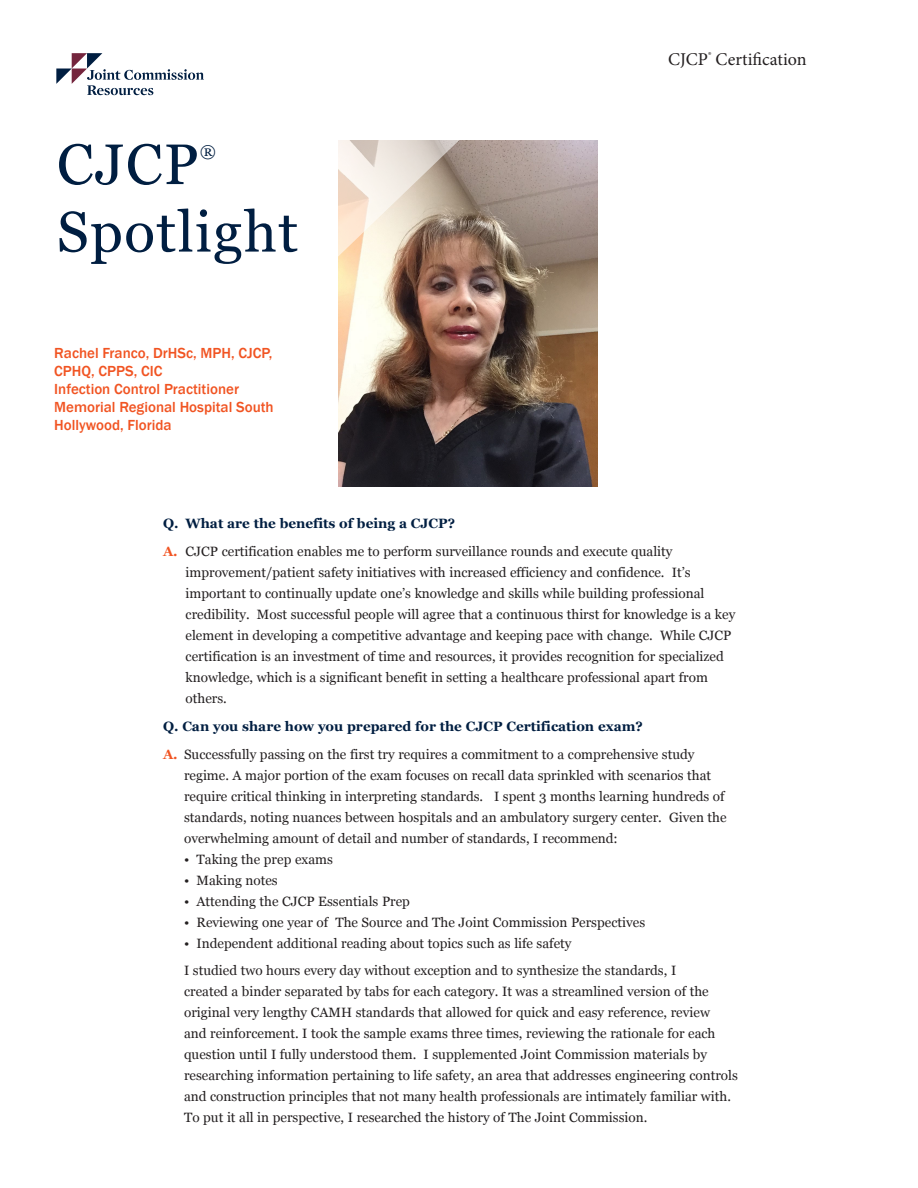
<style>
.page{position:relative;width:918px;height:1188px;background:#fff}
.page>*{position:absolute;margin:0;border:0;box-sizing:border-box;transform-origin:0 0}
.t1{font:57px "Georgia";letter-spacing:.025em;color:#001e41}
.t2{font:18px "Minion Pro";color:#231f20}
.t3{font:16.65px "Georgia";color:#001e41}
.t4{font:500 15px/18px "Franklin Gothic";color:#f15422}
.bullets{font:13.5px/21px "Georgia";color:#231f20}
.Question{font:13.5px/21px "Georgia";color:#231f20}
.Question-2{font:700 13.5px "Georgia";color:#001e41}
.s1{font-weight:700;color:#f15422}
</style>
<div class="page">
<svg style="left:56px;top:53px;width:148px;height:42px"></svg>
<img style="left:338px;top:141px;width:260px;height:346px">
<svg style="left:338px;top:140px;width:130px;height:125px"></svg>
<p class="t1" style="left:57px;top:123px;width:143px">CJCP</p>
<p class="t3" style="left:200px;top:139px;width:17px">®</p>
<p class="t1" style="left:57px;top:190px;width:243px">Spotlight</p>
<p class="t4" style="left:54px;top:344px;width:220px">Rachel Franco, DrHSc, MPH, CJCP,<br>CPHQ, CPPS, CIC</p>
<p class="t4" style="left:54px;top:380px;width:186px">Infection Control Practitioner</p>
<p class="t4" style="left:54px;top:398px;width:221px">Memorial Regional Hospital South</p>
<p class="t4" style="left:54px;top:416px;width:119px">Hollywood, Florida</p>
<p class="t2" style="left:668px;top:48px;width:140px">CJCP<sup>®</sup> Certification</p>
<p class="Question-2" style="left:163px;top:513px;width:293px">Q. What are the benefits of being a CJCP?</p>
<p class="Question" style="left:186px;top:540px;width:551px;text-indent:-22px"><span class="s1">A.</span> CJCP certification enables me to perform surveillance rounds and execute quality improvement/patient safety initiatives with increased efficiency and confidence. It’s important to continually update one’s knowledge and skills while building professional credibility. Most successful people will agree that a continuous thirst for knowledge is a key element in developing a competitive advantage and keeping pace with change. While CJCP certification is an investment of time and resources, it provides recognition for specialized knowledge, which is a significant benefit in setting a healthcare professional apart from others.</p>
<p class="Question-2" style="left:163px;top:716px;width:481px">Q. Can you share how you prepared for the CJCP Certification exam?</p>
<p class="bullets" style="left:184px;top:743px;width:544px;text-indent:-21px"><span class="s1">A.</span> Successfully passing on the first try requires a commitment to a comprehensive study regime. A major portion of the exam focuses on recall data sprinkled with scenarios that require critical thinking in interpreting standards. I spent 3 months learning hundreds of standards, noting nuances between hospitals and an ambulatory surgery center. Given the overwhelming amount of detail and number of standards, I recommend:</p>
<p class="bullets" style="left:184px;top:848px;width:150px">• Taking the prep exams</p>
<p class="bullets" style="left:184px;top:869px;width:95px">• Making notes</p>
<p class="bullets" style="left:184px;top:890px;width:227px">• Attending the CJCP Essentials Prep</p>
<p class="bullets" style="left:184px;top:911px;width:463px">• Reviewing one year of The Source and The Joint Commission Perspectives</p>
<p class="bullets" style="left:184px;top:932px;width:389px">• Independent additional reading about topics such as life safety</p>
<p class="bullets" style="left:184px;top:960px;width:555px">I studied two hours every day without exception and to synthesize the standards, I<br>created a binder separated by tabs for each category. It was a streamlined version of the original very lengthy CAMH standards that allowed for quick and easy reference, review<br>and reinforcement. I took the sample exams three times, reviewing the rationale for each question until I fully understood them. I supplemented Joint Commission materials by researching information pertaining to life safety, an area that addresses engineering controls and construction principles that not many health professionals are intimately familiar with.<br>To put it all in perspective, I researched the history of The Joint Commission.</p>
</div>
